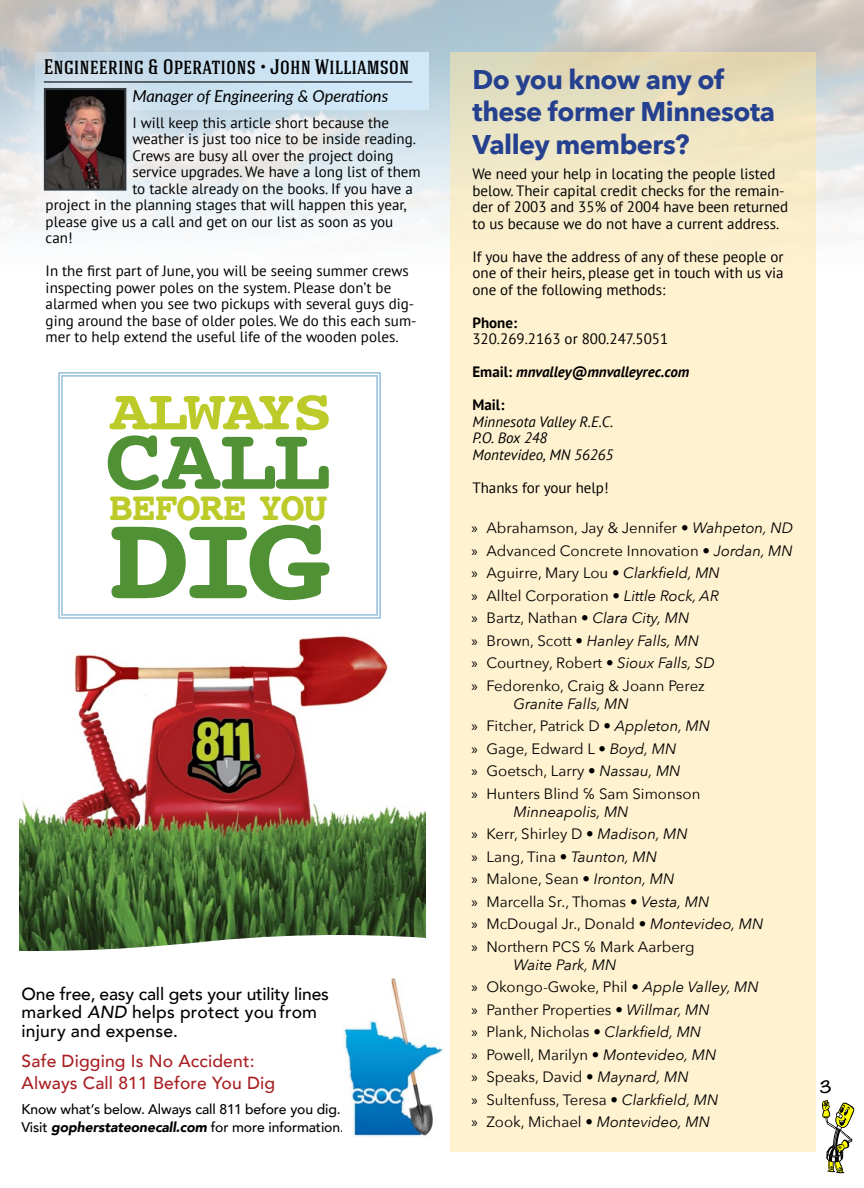
<style>
.page{position:relative;width:864px;height:1188px;background:#fff}
.page>*{position:absolute;margin:0;border:0;box-sizing:border-box;transform-origin:0 0}
.t1{font:700 123.45px "Courier";color:#519136;scale:1.12 1}
.t2{font:700 89.7px "Courier";color:#519136;scale:1.07 1}
.t3{font:700 57.6px "Courier";letter-spacing:-.06em;color:#bdcb2a;scale:1.16 1}
.t4{font:700 40.5px "Courier";letter-spacing:-.04em;color:#bdcb2a}
.t5{font:700 27px/32.4px "Avenir Next";letter-spacing:-.02em;color:#25408f}
.t6{font:500 21px "Hagin Caps";color:#000}
.t7{font:500 17.4px/18.6px "Avenir";letter-spacing:.01em;color:#000}
.t8{font:500 17.4px/21.8px "Avenir";letter-spacing:.01em;color:#a91f23}
.t9{font:italic 16.5px "Lato";color:#000}
.t10{font:15px/16.5px "PT Sans";color:#000}
.t11{font:15px/22.5px "Avenir Next";color:#000}
.t12{font:italic 15px/16.5px "PT Sans";color:#000}
.t13{font:italic 700 15px "PT Sans";color:#000}
.t14{font:700 15px "PT Sans";color:#000}
.t15{font:700 15px "Noteworthy";color:#000}
.t16{font:500 13.95px/18.6px "Avenir";letter-spacing:-.01em;color:#000}
.s1{font-style:italic}
.s2{font-weight:900;font-style:italic}
.s3{font-style:normal}
.s4{font-family:"Myriad Pro"}
.s5{font-family:"Open Sans"}
</style>
<div class="page">
<svg style="left:450px;top:52px;width:366px;height:1100px;background:#fcefcd"></svg>
<div style="left:35px;top:52px;width:394px;height:58px;background:#d1e8f8"></div>
<div style="left:0;top:37px;width:177px;height:204px;background:#fff;opacity:.89"></div>
<img style="left:47px;top:91px;width:76px;height:97px">
<div style="left:44px;top:88px;width:82px;height:103px;border:2px solid #363d42"></div>
<hr style="left:44px;top:81px;width:368px;height:2px;background:#363d42">
<img style="left:20px;top:636px;width:405px;height:287px">
<svg style="left:20px;top:923px;width:406px;height:29px"></svg>
<img style="left:343px;top:977px;width:100px;height:160px">
<svg style="left:58px;top:372px;width:323px;height:247px"></svg>
<div style="left:61px;top:375px;width:317px;height:241px;border:1px solid #93bedc"></div>
<svg style="left:822px;top:1100px;width:32px;height:73px"></svg>
<h3 class="t6" style="left:44px;top:54px;width:367px">Engineering &amp; Operations • John Williamson</h3>
<p class="t9" style="left:132px;top:84px;width:257px">Manager of Engineering &amp; Operations</p>
<p class="t10" style="left:132px;top:114px;width:258px">I will keep this article short because the</p>
<p class="t10" style="left:132px;top:131px;width:285px">weather is just too nice to be inside reading.</p>
<p class="t10" style="left:132px;top:147px;width:263px">Crews are busy all over the project doing</p>
<p class="t10" style="left:132px;top:164px;width:290px">service upgrades. We have a long list of them</p>
<p class="t10" style="left:132px;top:180px;width:282px">to tackle already on the books. If you have a</p>
<p class="t10" style="left:46px;top:197px;width:362px">project in the planning stages that will happen this year,</p>
<p class="t10" style="left:46px;top:213px;width:349px">please give us a call and get on our list as soon as you</p>
<p class="t10" style="left:46px;top:230px;width:28px">can!</p>
<p class="t10" style="left:46px;top:263px;width:372px">In the first part of June, you will be seeing summer crews inspecting power poles on the system. Please don’t be alarmed when you see two pickups with several guys dig&shy;ging around the base of older poles. We do this each sum&shy;mer to help extend the useful life of the wooden poles.</p>
<h3 class="t3" style="left:110px;top:365px;width:193px">ALWAYS</h3>
<h2 class="t2" style="left:105px;top:388px;width:213px">CALL</h2>
<h1 class="t1" style="left:107px;top:460px;width:200px">DIG</h1>
<h3 class="t4" style="left:109px;top:474px;width:220px">BEFORE YOU</h3>
<p class="t7" style="left:22px;top:984px;width:309px">One free, easy call gets your utility lines marked <span class="s1">AND</span> helps protect you from injury and expense.</p>
<p class="t8" style="left:22px;top:1049px;width:255px">Safe Digging Is No Accident:<br>Always Call 811 Before You Dig</p>
<p class="t16" style="left:22px;top:1099px;width:324px">Know what’s below. Always call 811 before you dig.<br>Visit <span class="s2">gopherstateonecall.com</span> for more information.</p>
<h3 class="t5" style="left:472px;top:63px;width:304px">Do you know any of these former Minnesota<br>Valley members?</h3>
<p class="t10" style="left:472px;top:165px;width:317px">We need your help in locating the people listed below. Their capital credit checks for the remain&shy;der of 2003 and 35% of 2004 have been returned to us because we do not have a current address.</p>
<p class="t10" style="left:472px;top:248px;width:313px;text-align:justify">If you have the address of any of these people or one of their heirs, please get in touch with us via one of the following methods:</p>
<p class="t14" style="left:472px;top:313px;width:46px">Phone:</p>
<p class="t10" style="left:472px;top:330px;width:197px">320.269.2163 or 800.247.5051</p>
<p class="t13" style="left:472px;top:362px;width:218px"><span class="s3">Email:</span> mnvalley@mnvalleyrec.com</p>
<p class="t14" style="left:472px;top:395px;width:33px">Mail:</p>
<p class="t12" style="left:472px;top:413px;width:142px">Minnesota Valley R.E.C.<br>P.O. Box 248<br>Montevideo, MN 56265</p>
<p class="t10" style="left:472px;top:479px;width:138px">Thanks for your help!</p>
<p class="t11" style="left:471px;top:516px;width:323px"><span class="s4">»</span> Abrahamson, Jay &amp; Jennifer • <span class="s1">Wahpeton, ND </span><span class="s4">»</span> Advanced Concrete Innovation • <span class="s1">Jordan, MN </span><span class="s4">»</span> Aguirre, Mary Lou • <span class="s1">Clarkfield, MN<br></span><span class="s4">»</span> Alltel Corporation • <span class="s1">Little Rock, AR<br></span><span class="s4">»</span> Bartz, Nathan • <span class="s1">Clara City, MN<br></span><span class="s4">»</span> Brown, Scott • <span class="s1">Hanley Falls, MN<br></span><span class="s4">»</span> Courtney, Robert • <span class="s1">Sioux Falls, SD<br></span><span class="s4">»</span> Fedorenko, Craig &amp; Joann Perez</p>
<p class="t11" style="left:471px;top:692px;width:240px;text-indent:42px"><span class="s1">Granite Falls, MN<br></span><span class="s4">»</span> Fitcher, Patrick D • <span class="s1">Appleton, MN </span><span class="s4">»</span> Gage, Edward L • <span class="s1">Boyd, MN<br></span><span class="s4">»</span> Goetsch, Larry • <span class="s1">Nassau, MN<br></span><span class="s4">»</span> Hunters Blind <span class="s5">℅</span> Sam Simonson</p>
<p class="t11" style="left:471px;top:800px;width:293px;text-indent:42px"><span class="s1">Minneapolis, MN<br></span><span class="s4">»</span> Kerr, Shirley D • <span class="s1">Madison, MN<br></span><span class="s4">»</span> Lang, Tina • <span class="s1">Taunton, MN<br></span><span class="s4">»</span> Malone, Sean • <span class="s1">Ironton, MN<br></span><span class="s4">»</span> Marcella Sr., Thomas • <span class="s1">Vesta, MN<br></span><span class="s4">»</span> McDougal Jr., Donald • <span class="s1">Montevideo, MN </span><span class="s4">»</span> Northern PCS <span class="s5">℅</span> Mark Aarberg</p>
<p class="t11" style="left:471px;top:953px;width:289px;text-indent:42px"><span class="s1">Waite Park, MN<br></span><span class="s4">»</span> Okongo-Gwoke, Phil • <span class="s1">Apple Valley, MN </span><span class="s4">»</span> Panther Properties • <span class="s1">Willmar, MN<br></span><span class="s4">»</span> Plank, Nicholas • <span class="s1">Clarkfield, MN<br></span><span class="s4">»</span> Powell, Marilyn • <span class="s1">Montevideo, MN<br></span><span class="s4">»</span> Speaks, David • <span class="s1">Maynard, MN<br></span><span class="s4">»</span> Sultenfuss, Teresa • <span class="s1">Clarkfield, MN<br></span><span class="s4">»</span> Zook, Michael • <span class="s1">Montevideo, MN</span></p>
<p class="t15" style="left:820px;top:1073px;width:14px">3</p>
</div>
